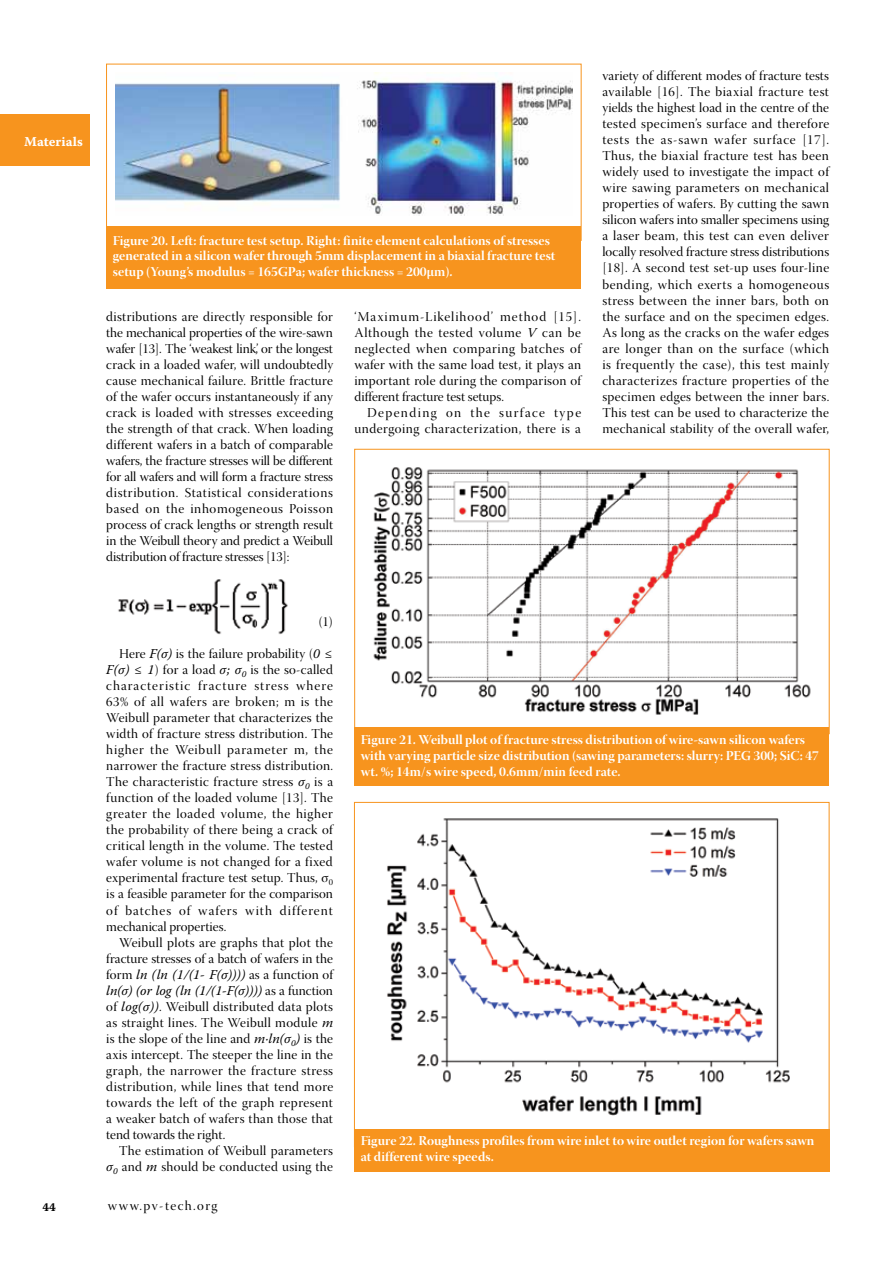
<style>
.page{position:relative;width:893px;height:1263px;background:#fff}
.page>*{position:absolute;margin:0;border:0;box-sizing:border-box;transform-origin:0 0}
.t1{font:13.5px/16px "Warnock Pro Disp";letter-spacing:.02em;color:#000;text-align:justify}
.t2{font:13.5px/15.8px "Warnock Pro Bold Disp";color:#fff}
.t3{font:italic 13.5px/16px "Warnock Pro";color:#000}
.t4{font:13.5px/16px "Warnock Pro Disp";letter-spacing:.045em;color:#000;text-align:right}
.t5{font:13.5px "Warnock Pro Disp";letter-spacing:.1em;color:#000}
.t6{font:13.5px "Warnock Pro Bold Capt";letter-spacing:.005em;color:#fff}
.t7{font:12px "Warnock Pro Bold Capt";color:#000}
.s1{font-family:"Warnock Pro";font-style:italic}
.s2{font-family:"Warnock Pro Disp";font-style:normal}
</style>
<div class="page">
<div style="left:0;top:115px;width:89px;height:51px;background:#f7941e"></div>
<img style="left:118px;top:579px;width:170px;height:56px">
<img style="left:387px;top:818px;width:403px;height:298px">
<img style="left:115px;top:73px;width:458px;height:143px">
<div style="left:107px;top:226px;width:474px;height:63px;background:#f7941e"></div>
<img style="left:356px;top:467px;width:471px;height:261px">
<div style="left:354px;top:1129px;width:475px;height:42px;background:#f7941e"></div>
<div style="left:354px;top:728px;width:475px;height:58px;background:#f7941e"></div>
<p class="t6" style="left:24px;top:134px;width:60px">Materials</p>
<p class="t2" style="left:113px;top:232px;width:444px">Figure 20. Left: fracture test setup. Right: finite element calculations of stresses generated in a silicon wafer through 5mm displacement in a biaxial fracture test setup (Young’s modulus = 165GPa; wafer thickness = 200µm).</p>
<p class="t1" style="left:106px;top:310px;width:228px">distributions are directly responsible for the mechanical properties of the wire-sawn wafer [13]. The ‘weakest link’, or the longest crack in a loaded wafer, will undoubtedly cause mechanical failure. Brittle fracture of the wafer occurs instantaneously if any crack is loaded with stresses exceeding the strength of that crack. When loading different wafers in a batch of comparable wafers, the fracture stresses will be different for all wafers and will form a fracture stress distribution. Statistical considerations based on the inhomogeneous Poisson process of crack lengths or strength result in the Weibull theory and predict a Weibull distribution of fracture stresses [13]:</p>
<p class="t1" style="left:354px;top:310px;width:228px">‘Maximum-Likelihood’ method [15].<br>Although the tested volume <span class="s1">V</span> can be neglected when comparing batches of wafer with the same load test, it plays an important role during the comparison of different fracture test setups.</p>
<p class="t4" style="left:354px;top:406px;width:228px">Depending on the surface type undergoing characterization, there is a</p>
<p class="t1" style="left:602px;top:69px;width:228px">variety of different modes of fracture tests available [16]. The biaxial fracture test yields the highest load in the centre of the tested specimen’s surface and therefore tests the as-sawn wafer surface [17].<br>Thus, the biaxial fracture test has been widely used to investigate the impact of wire sawing parameters on mechanical properties of wafers. By cutting the sawn silicon wafers into smaller specimens using a laser beam, this test can even deliver locally resolved fracture stress distributions [18]. A second test set-up uses four-line bending, which exerts a homogeneous stress between the inner bars, both on the surface and on the specimen edges.<br>As long as the cracks on the wafer edges are longer than on the surface (which is frequently the case), this test mainly characterizes fracture properties of the specimen edges between the inner bars.<br>This test can be used to characterize the mechanical stability of the overall wafer,</p>
<p class="t1" style="left:318px;top:615px;width:16px">(1)</p>
<p class="t1" style="left:106px;top:647px;width:228px;text-indent:13px">Here <span class="s1">F(σ)</span> is the failure probability (<span class="s1">0 ≤ F(σ) ≤ 1</span>) for a load <span class="s1">σ; σ</span><sub>0</sub> is the so-called characteristic fracture stress where 63% of all wafers are broken; m is the Weibull parameter that characterizes the width of fracture stress distribution. The higher the Weibull parameter m, the narrower the fracture stress distribution.<br>The characteristic fracture stress <span class="s1">σ</span><sub>0</sub> is a function of the loaded volume [13]. The greater the loaded volume, the higher the probability of there being a crack of critical length in the volume. The tested wafer volume is not changed for a fixed experimental fracture test setup. Thus, σ<sub>0 </sub>is a feasible parameter for the comparison of batches of wafers with different mechanical properties.</p>
<p class="t1" style="left:106px;top:936px;width:228px;text-align:right">Weibull plots are graphs that plot the fracture stresses of a batch of wafers in the</p>
<p class="t3" style="left:106px;top:966px;width:228px"><span class="s2">form</span> ln (ln (1/(1- F(σ)))) <span class="s2">as a function of </span>ln(σ) (or log (ln (1/(1-F(σ)))) <span class="s2">as a function</span></p>
<p class="t1" style="left:106px;top:1000px;width:228px">of <span class="s1">log(σ))</span>. Weibull distributed data plots as straight lines. The Weibull module <span class="s1">m </span>is the slope of the line and <span class="s1">m·ln(σ</span><sub>0</sub><span class="s1">)</span> is the axis intercept. The steeper the line in the graph, the narrower the fracture stress distribution, while lines that tend more towards the left of the graph represent a weaker batch of wafers than those that tend towards the right.</p>
<p class="t1" style="left:106px;top:1144px;width:228px;text-align:right">The estimation of Weibull parameters <span class="s1">σ</span><sub>0</sub> and <span class="s1">m</span> should be conducted using the</p>
<p class="t2" style="left:361px;top:731px;width:460px">Figure 21. Weibull plot of fracture stress distribution of wire-sawn silicon wafers with varying particle size distribution (sawing parameters: slurry: PEG 300; SiC: 47 wt. %; 14m/s wire speed, 0.6mm/min feed rate.</p>
<p class="t2" style="left:361px;top:1132px;width:455px">Figure 22. Roughness profiles from wire inlet to wire outlet region for wafers sawn at different wire speeds.</p>
<p class="t7" style="left:43px;top:1200px;width:15px">44</p>
<p class="t5" style="left:108px;top:1198px;width:111px">www.pv-tech.org</p>
</div>
